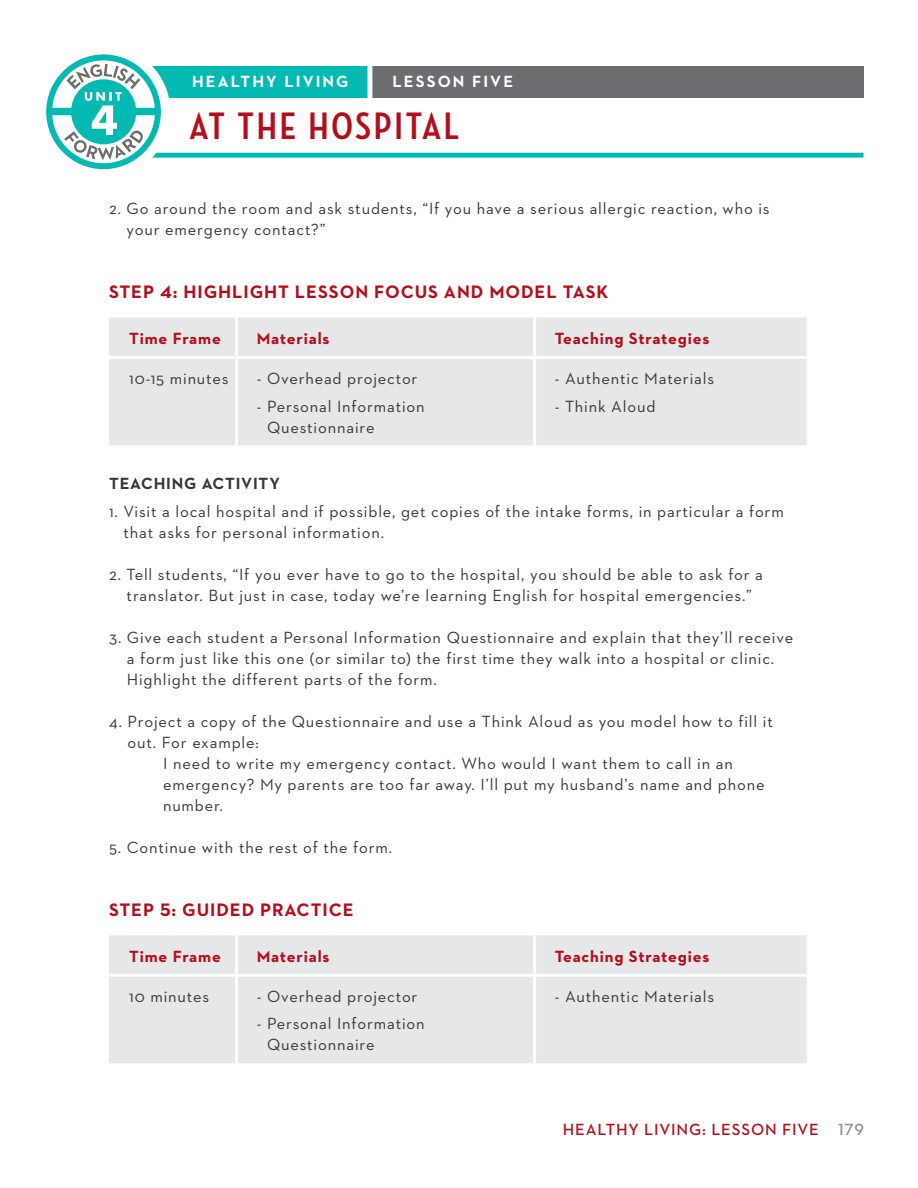
<style>
.page{position:relative;width:918px;height:1188px;background:#fff}
.page>*{position:absolute;margin:0;border:0;box-sizing:border-box;transform-origin:0 0}
.t1{font:700 39px "Neutraface Condensed";letter-spacing:.07em;color:#b50e1a}
.STEPS{font:700 18.3px "Neutraface 2 Text";letter-spacing:.05em;color:#b50e1a}
.BODY_COPY{font:16.5px/21px "Neutraface 2 Text";letter-spacing:.05em;color:#383635}
.t2{font:700 16.5px "Neutraface 2 Text";letter-spacing:.05em;color:#b50e1a}
.t3{font:600 16.5px "Neutraface 2 Text";letter-spacing:.05em;color:#b50e1a}
.t4{font:700 16.5px "Neutraface 2 Text";letter-spacing:.125em;color:#fff}
.SUBHEAD_GRAY{font:700 16.5px "Neutraface 2 Text";letter-spacing:.05em;color:#383635}
.s1{color:#939598}
</style>
<div class="page">
<div style="left:110px;top:66px;width:276px;height:31px;background:#03b9b2"></div>
<div style="left:369px;top:66px;width:495px;height:31px;background:#6c6d70"></div>
<div style="left:367px;top:59px;width:5px;height:42px;background:#fff"></div>
<div style="left:89px;top:153px;width:774px;height:5px;background:#03b9b2"></div>
<svg style="left:46px;top:54px;width:124px;height:116px"></svg>
<div style="left:109px;top:318px;width:698px;height:127px;background:#e6e7e9"></div>
<hr style="left:235px;top:318px;width:3px;height:38px;background:#fff">
<hr style="left:533px;top:318px;width:3px;height:38px;background:#fff">
<hr style="left:109px;top:356px;width:128px;height:3px;background:#fff">
<hr style="left:237px;top:356px;width:298px;height:3px;background:#fff">
<hr style="left:235px;top:359px;width:3px;height:87px;background:#fff">
<hr style="left:535px;top:356px;width:272px;height:3px;background:#fff">
<hr style="left:533px;top:359px;width:3px;height:87px;background:#fff">
<div style="left:109px;top:935px;width:698px;height:128px;background:#e6e7e9"></div>
<hr style="left:235px;top:935px;width:3px;height:39px;background:#fff">
<hr style="left:533px;top:935px;width:3px;height:39px;background:#fff">
<hr style="left:109px;top:974px;width:128px;height:3px;background:#fff">
<hr style="left:237px;top:974px;width:298px;height:3px;background:#fff">
<hr style="left:235px;top:977px;width:3px;height:86px;background:#fff">
<hr style="left:535px;top:974px;width:272px;height:3px;background:#fff">
<hr style="left:533px;top:977px;width:3px;height:86px;background:#fff">
<p class="t4" style="left:192px;top:71px;width:158px">HEALTHY LIVING</p>
<p class="t4" style="left:393px;top:71px;width:122px">LESSON FIVE</p>
<h1 class="t1" style="left:189px;top:104px;width:272px">AT THE HOSPITAL</h1>
<p class="BODY_COPY" style="left:127px;top:197px;width:645px;text-indent:-18px">2. Go around the room and ask students, “If you have a serious allergic reaction, who is your emergency contact?”</p>
<p class="STEPS" style="left:109px;top:280px;width:501px">STEP 4: HIGHLIGHT LESSON FOCUS AND MODEL TASK</p>
<p class="t2" style="left:129px;top:328px;width:93px">Time Frame</p>
<p class="t2" style="left:257px;top:328px;width:74px">Materials</p>
<p class="t2" style="left:555px;top:328px;width:156px">Teaching Strategies</p>
<p class="BODY_COPY" style="left:129px;top:367px;width:101px">10-15 minutes</p>
<p class="BODY_COPY" style="left:257px;top:367px;width:162px">- Overhead projector</p>
<p class="BODY_COPY" style="left:267px;top:395px;width:159px;text-indent:-10px">- Personal Information<br>Questionnaire</p>
<p class="BODY_COPY" style="left:555px;top:367px;width:161px">- Authentic Materials</p>
<p class="BODY_COPY" style="left:555px;top:395px;width:102px">- Think Aloud</p>
<p class="SUBHEAD_GRAY" style="left:109px;top:473px;width:172px">TEACHING ACTIVITY</p>
<p class="BODY_COPY" style="left:123px;top:500px;width:662px;text-indent:-14px">1. Visit a local hospital and if possible, get copies of the intake forms, in particular a form that asks for personal information.</p>
<p class="BODY_COPY" style="left:109px;top:563px;width:656px;text-align:center">2. Tell students, “If you ever have to go to the hospital, you should be able to ask for a translator. But just in case, today we’re learning English for hospital emergencies.”</p>
<p class="BODY_COPY" style="left:127px;top:626px;width:668px;text-indent:-18px">3. Give each student a Personal Information Questionnaire and explain that they’ll receive a form just like this one (or similar to) the first time they walk into a hospital or clinic.<br>Highlight the different parts of the form.</p>
<p class="BODY_COPY" style="left:128px;top:710px;width:647px;text-indent:-19px">4. Project a copy of the Questionnaire and use a Think Aloud as you model how to fill it out. For example:</p>
<p class="BODY_COPY" style="left:163px;top:752px;width:603px">I need to write my emergency contact. Who would I want them to call in an emergency? My parents are too far away. I’ll put my husband’s name and phone number.</p>
<p class="BODY_COPY" style="left:109px;top:836px;width:285px">5. Continue with the rest of the form.</p>
<p class="STEPS" style="left:109px;top:898px;width:246px">STEP 5: GUIDED PRACTICE</p>
<p class="t2" style="left:129px;top:946px;width:93px">Time Frame</p>
<p class="t2" style="left:257px;top:946px;width:74px">Materials</p>
<p class="t2" style="left:555px;top:946px;width:156px">Teaching Strategies</p>
<p class="BODY_COPY" style="left:129px;top:985px;width:81px">10 minutes</p>
<p class="BODY_COPY" style="left:257px;top:985px;width:162px">- Overhead projector</p>
<p class="BODY_COPY" style="left:267px;top:1013px;width:159px;text-indent:-10px">- Personal Information<br>Questionnaire</p>
<p class="BODY_COPY" style="left:555px;top:985px;width:161px">- Authentic Materials</p>
<p class="t3" style="left:563px;top:1118px;width:303px">HEALTHY LIVING: LESSON FIVE <span class="s1">179</span></p>
</div>
